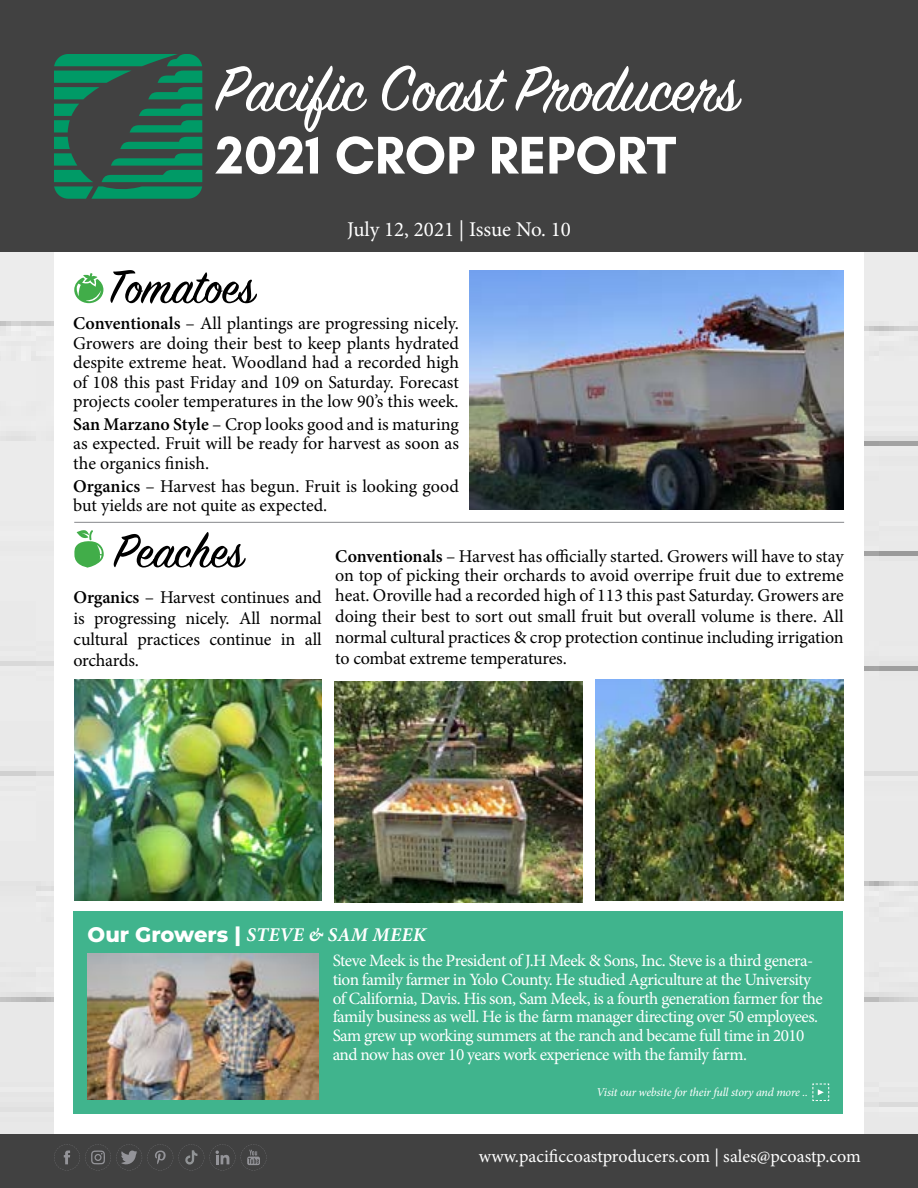
<style>
.page{position:relative;width:918px;height:1188px;background:#fff}
.page>*{position:absolute;margin:0;border:0;box-sizing:border-box;transform-origin:0 0}
.t1{font:700 54px "Glacial Indifference";color:#fff}
.t2{font:21px "Minion Pro";color:#fff}
.t3{font:italic 700 19.5px "Minion Pro";letter-spacing:.01em;color:#fff}
.t4{font:18px/19.5px "Minion Pro";letter-spacing:-.005em;color:#000;text-align:justify}
.t5{font:18px "Minion Pro";color:#fff}
.t6{font:17.25px/18.8px "Minion Pro";letter-spacing:-.035em;color:#fff}
.t7{font:italic 12px "Minion Pro";letter-spacing:-.02em;color:#fff}
.s1{font-weight:600}
.s2{font-family:"Montserrat";font-weight:800;font-style:normal;font-size:21px}
</style>
<div class="page">
<div style="left:0;top:0;width:918px;height:252px;background:#414141"></div>
<div style="left:0;top:1134px;width:918px;height:54px;background:#414141"></div>
<svg style="left:215px;top:66px;width:527px;height:66px"></svg>
<svg style="left:54px;top:54px;width:148px;height:145px"></svg>
<hr style="left:74px;top:522px;width:770px;height:1px;background:#939598">
<svg style="left:110px;top:270px;width:147px;height:34px"></svg>
<svg style="left:210px;top:1144px;width:25px;height:26px"></svg>
<svg style="left:54px;top:1144px;width:119px;height:26px"></svg>
<svg style="left:241px;top:1145px;width:26px;height:25px"></svg>
<svg style="left:179px;top:1145px;width:25px;height:25px"></svg>
<svg style="left:114px;top:532px;width:132px;height:36px"></svg>
<img style="left:469px;top:271px;width:375px;height:239px">
<img style="left:596px;top:679px;width:247px;height:222px">
<img style="left:74px;top:679px;width:248px;height:222px">
<svg style="left:74px;top:530px;width:30px;height:38px"></svg>
<svg style="left:74px;top:273px;width:29px;height:30px"></svg>
<img style="left:335px;top:681px;width:247px;height:222px">
<div style="left:73px;top:911px;width:770px;height:203px;background:#40b48d"></div>
<img style="left:88px;top:954px;width:231px;height:146px">
<svg style="left:812px;top:1083px;width:17px;height:18px"></svg>
<h1 class="t1" style="left:216px;top:122px;width:462px">2021 CROP REPORT</h1>
<p class="t2" style="left:347px;top:216px;width:225px">July 12, 2021 | Issue No. 10</p>
<p class="t4" style="left:73px;top:314px;width:387px"><span class="s1">Conventionals</span> – All plantings are progressing nicely.<br>Growers are doing their best to keep plants hydrated despite extreme heat. Woodland had a recorded high of 108 this past Friday and 109 on Saturday. Forecast projects cooler temperatures in the low 90’s this week.</p>
<p class="t4" style="left:73px;top:415px;width:387px"><span class="s1">San Marzano Style</span> – Crop looks good and is maturing as expected. Fruit will be ready for harvest as soon as the organics finish.</p>
<p class="t4" style="left:73px;top:476px;width:387px"><span class="s1">Organics</span> – Harvest has begun. Fruit is looking good but yields are not quite as expected.</p>
<p class="t4" style="left:335px;top:546px;width:510px;line-height:20.4px"><span class="s1">Conventionals</span> – Harvest has officially started. Growers will have to stay on top of picking their orchards to avoid overripe fruit due to extreme heat. Oroville had a recorded high of 113 this past Saturday. Growers are doing their best to sort out small fruit but overall volume is there. All normal cultural practices &amp; crop protection continue including irrigation to combat extreme temperatures.</p>
<p class="t4" style="left:74px;top:587px;width:250px;line-height:21px"><span class="s1">Organics</span> – Harvest continues and is progressing nicely. All normal cultural practices continue in all orchards.</p>
<p class="t3" style="left:88px;top:921px;width:340px"><span class="s2">Our Growers |</span> STEVE &amp; SAM MEEK</p>
<p class="t6" style="left:333px;top:951px;width:492px">Steve Meek is the President of J.H Meek &amp; Sons, Inc. Steve is a third genera&shy;tion family farmer in Yolo County. He studied Agriculture at the University of California, Davis. His son, Sam Meek, is a fourth generation farmer for the family business as well. He is the farm manager directing over 50 employees.<br>Sam grew up working summers at the ranch and became full time in 2010 and now has over 10 years work experience with the family farm.</p>
<p class="t7" style="left:597px;top:1084px;width:213px">Visit our website for their full story and more ..</p>
<p class="t5" style="left:479px;top:1144px;width:384px">www.pacificcoastproducers.com | sales@pcoastp.com</p>
</div>
